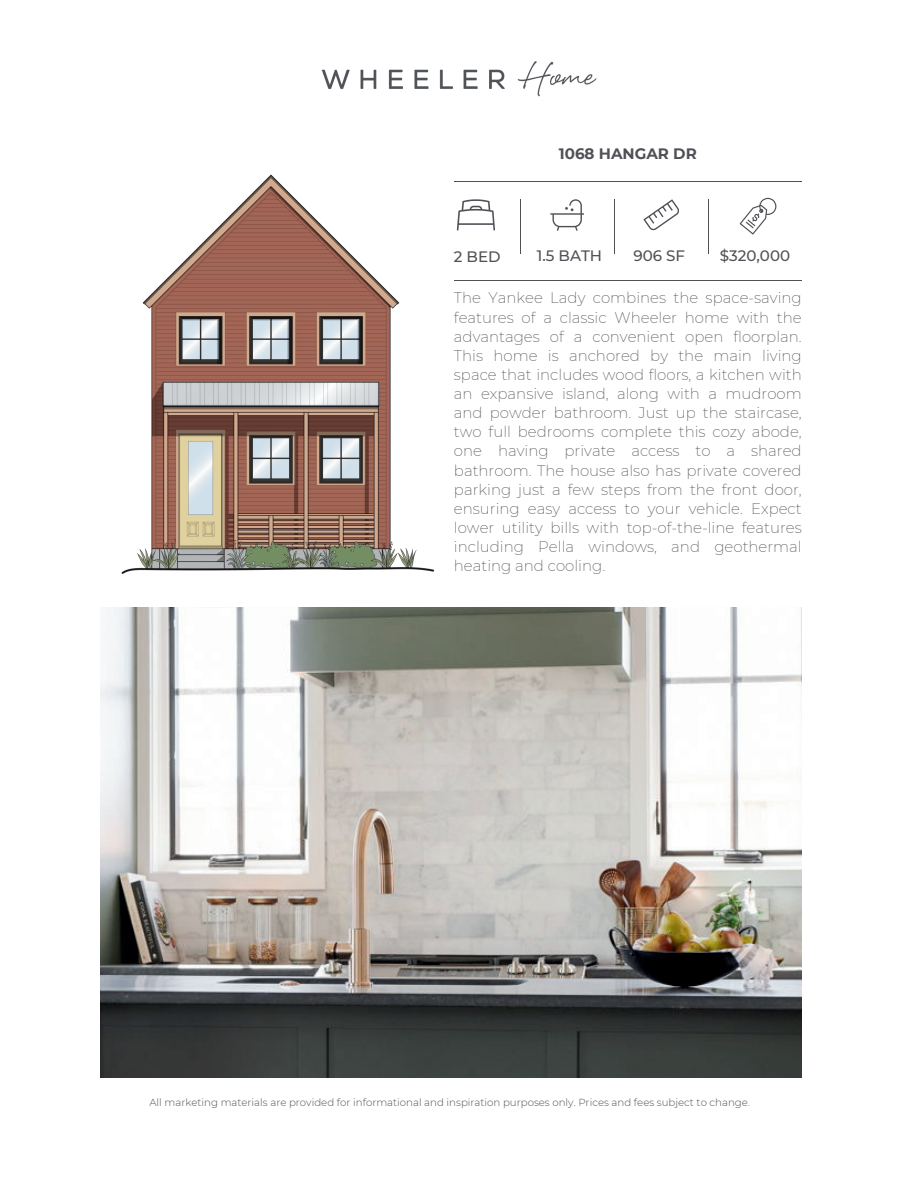
<style>
.page{position:relative;width:918px;height:1188px;background:#fff}
.page>*{position:absolute;margin:0;border:0;box-sizing:border-box;transform-origin:0 0}
.t1{font:500 15.15px "Montserrat";color:#505156}
.t2{font:700 15.15px "Montserrat";color:#505156}
.t3{font:200 15px/19.2px "Montserrat";color:#505156;text-align:justify}
.t4{font:300 10.2px "Montserrat";color:#505156}
</style>
<div class="page">
<img style="left:101px;top:608px;width:701px;height:470px">
<img style="left:321px;top:61px;width:276px;height:36px">
<div style="left:594px;top:0;width:116px;height:67px;background:#fff"></div>
<img style="left:121px;top:174px;width:314px;height:400px">
<hr style="left:454px;top:181px;width:347px;height:1px;background:#505156">
<svg style="left:457px;top:199px;width:38px;height:31px"></svg>
<hr style="left:520px;top:199px;width:1px;height:55px;background:#505156">
<svg style="left:550px;top:199px;width:34px;height:32px"></svg>
<hr style="left:614px;top:199px;width:1px;height:55px;background:#505156">
<svg style="left:643px;top:199px;width:36px;height:31px"></svg>
<svg style="left:740px;top:198px;width:36px;height:37px"></svg>
<hr style="left:708px;top:199px;width:1px;height:55px;background:#505156">
<hr style="left:454px;top:280px;width:347px;height:1px;background:#505156">
<p class="t2" style="left:559px;top:142px;width:139px">1068 HANGAR DR</p>
<p class="t1" style="left:454px;top:247px;width:48px">2 BED</p>
<p class="t1" style="left:633px;top:245px;width:53px">906 SF</p>
<p class="t1" style="left:720px;top:245px;width:72px">$320,000</p>
<p class="t1" style="left:537px;top:245px;width:67px">1.5 BATH</p>
<p class="t3" style="left:454px;top:288px;width:349px">The Yankee Lady combines the space-saving features of a classic Wheeler home with the advantages of a convenient open floorplan.<br>This home is anchored by the main living space that includes wood floors, a kitchen with an expansive island, along with a mudroom and powder bathroom. Just up the staircase, two full bedrooms complete this cozy abode, one having private access to a shared bathroom. The house also has private covered parking just a few steps from the front door, ensuring easy access to your vehicle. Expect lower utility bills with top-of-the-line features including Pella windows, and geothermal heating and cooling.</p>
<p class="t4" style="left:149px;top:1095px;width:602px">All marketing materials are provided for informational and inspiration purposes only. Prices and fees subject to change.</p>
</div>
